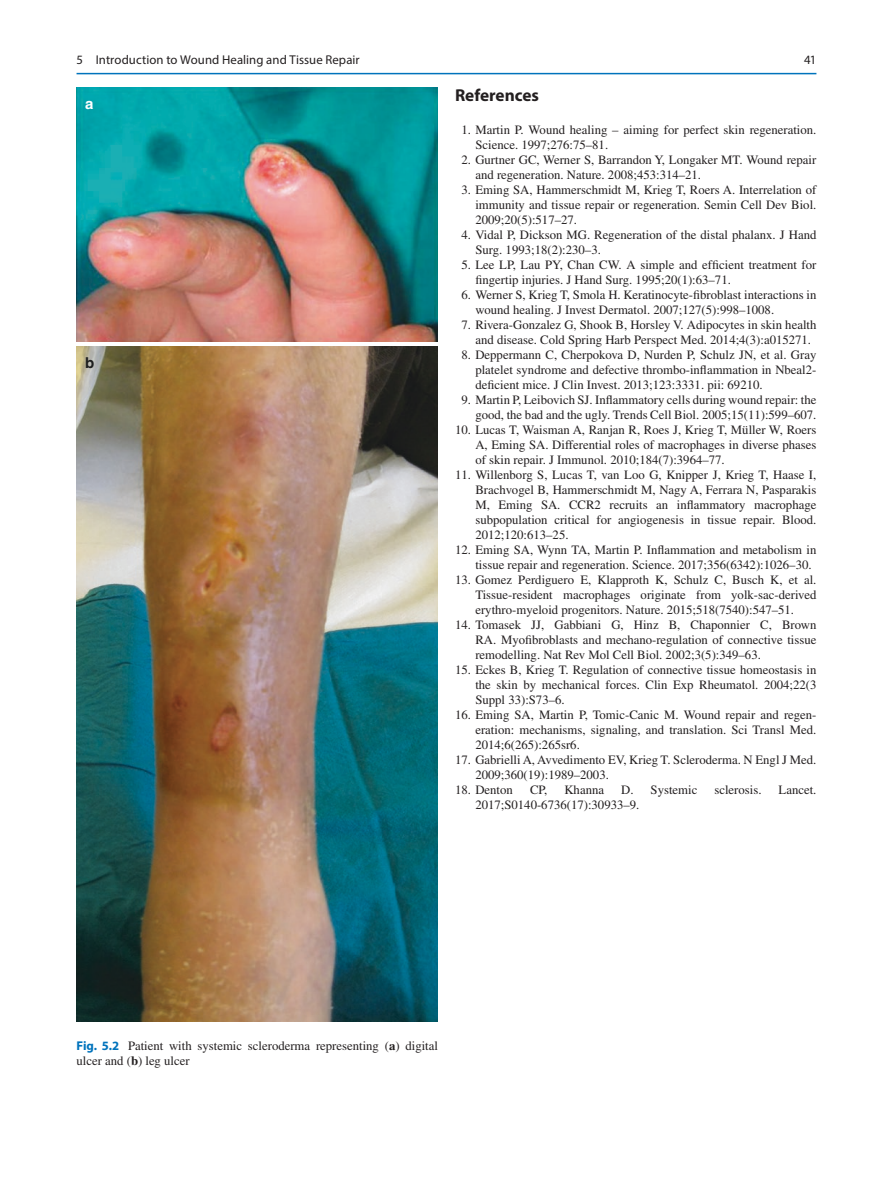
<style>
.page{position:relative;width:893px;height:1187px;background:#fff}
.page>*{position:absolute;margin:0;border:0;box-sizing:border-box;transform-origin:0 0}
.t1{font:700 17.25px "Dfsggf Myriad Pro";color:#231f20}
.t2{font:700 15px "Qqrvxx Helvetica";color:#fff}
.t3{font:700 15px "Qqrvxx Helvetica";color:#1d1e1f}
.t4{font:12.75px/15px "Bljbvx Times LT Std";color:#231f20}
.t5{font:12.75px "Fpqqby Myriad Pro";letter-spacing:.005em;color:#231f20}
.t6{font:12.75px "Cljlwq Myriad Pro";color:#231f20}
.s1{font-family:"Dfsggf Myriad Pro";font-weight:700;color:#0073bc}
.s2{font-family:"Dyqclj Times LT Std";font-weight:700}
</style>
<div class="page">
<img style="left:77px;top:346px;width:361px;height:675px">
<img style="left:77px;top:88px;width:361px;height:254px">
<hr style="left:77px;top:73px;width:739px;height:1px;background:#0073bc">
<p class="t5" style="left:77px;top:52px;width:285px">5 Introduction to Wound Healing and Tissue Repair</p>
<p class="t2" style="left:85px;top:94px;width:10px">a</p>
<p class="t3" style="left:85px;top:353px;width:11px">b</p>
<p class="t6" style="left:804px;top:52px;width:14px">41</p>
<h1 class="t1" style="left:455px;top:83px;width:85px">References</h1>
<p class="t4" style="left:475px;top:122px;width:343px;text-indent:-14px">1. Martin P. Wound healing – aiming for perfect skin regeneration.<br>Science. 1997;276:75–81.</p>
<p class="t4" style="left:475px;top:152px;width:342px;text-indent:-14px">2. Gurtner GC, Werner S, Barrandon Y, Longaker MT. Wound repair and regeneration. Nature. 2008;453:314–21.</p>
<p class="t4" style="left:475px;top:182px;width:343px;text-align:justify;text-indent:-14px">3. Eming SA, Hammerschmidt M, Krieg T, Roers A. Interrelation of immunity and tissue repair or regeneration. Semin Cell Dev Biol.<br>2009;20(5):517–27.</p>
<p class="t4" style="left:475px;top:227px;width:343px;text-indent:-14px">4. Vidal P, Dickson MG. Regeneration of the distal phalanx. J Hand<br>Surg. 1993;18(2):230–3.</p>
<p class="t4" style="left:475px;top:257px;width:343px;text-indent:-14px">5. Lee LP, Lau PY, Chan CW. A simple and efficient treatment for fingertip injuries. J Hand Surg. 1995;20(1):63–71.</p>
<p class="t4" style="left:475px;top:287px;width:343px;text-indent:-14px">6. Werner S, Krieg T, Smola H. Keratinocyte-fibroblast interactions in wound healing. J Invest Dermatol. 2007;127(5):998–1008.</p>
<p class="t4" style="left:475px;top:317px;width:343px;text-indent:-14px">7. Rivera-Gonzalez G, Shook B, Horsley V. Adipocytes in skin health and disease. Cold Spring Harb Perspect Med. 2014;4(3):a015271.</p>
<p class="t4" style="left:475px;top:347px;width:343px;text-align:justify;text-indent:-14px">8. Deppermann C, Cherpokova D, Nurden P, Schulz JN, et al. Gray platelet syndrome and defective thrombo-inflammation in Nbeal2- deficient mice. J Clin Invest. 2013;123:3331. pii: 69210.</p>
<p class="t4" style="left:461px;top:392px;width:357px;text-align:right">9. Martin P, Leibovich SJ. Inflammatory cells during wound repair: the good, the bad and the ugly. Trends Cell Biol. 2005;15(11):599–607.</p>
<p class="t4" style="left:475px;top:422px;width:342px;text-align:justify;text-indent:-20px">10. Lucas T, Waisman A, Ranjan R, Roes J, Krieg T, Müller W, Roers A, Eming SA. Differential roles of macrophages in diverse phases of skin repair. J Immunol. 2010;184(7):3964–77.</p>
<p class="t4" style="left:475px;top:467px;width:343px;text-align:justify;text-indent:-20px">11. Willenborg S, Lucas T, van Loo G, Knipper J, Krieg T, Haase I, Brachvogel B, Hammerschmidt M, Nagy A, Ferrara N, Pasparakis M, Eming SA. CCR2 recruits an inflammatory macrophage subpopulation critical for angiogenesis in tissue repair. Blood.<br>2012;120:613–25.</p>
<p class="t4" style="left:475px;top:542px;width:343px;text-indent:-20px">12. Eming SA, Wynn TA, Martin P. Inflammation and metabolism in tissue repair and regeneration. Science. 2017;356(6342):1026–30.</p>
<p class="t4" style="left:475px;top:572px;width:343px;text-align:justify;text-indent:-20px">13. Gomez Perdiguero E, Klapproth K, Schulz C, Busch K, et al.<br>Tissue-resident macrophages originate from yolk-sac-derived erythro-myeloid progenitors. Nature. 2015;518(7540):547–51.</p>
<p class="t4" style="left:475px;top:617px;width:343px;text-align:justify;text-indent:-20px">14. Tomasek JJ, Gabbiani G, Hinz B, Chaponnier C, Brown RA. Myofibroblasts and mechano-regulation of connective tissue remodelling. Nat Rev Mol Cell Biol. 2002;3(5):349–63.</p>
<p class="t4" style="left:475px;top:662px;width:343px;text-align:justify;text-indent:-20px">15. Eckes B, Krieg T. Regulation of connective tissue homeostasis in the skin by mechanical forces. Clin Exp Rheumatol. 2004;22(3<br>Suppl 33):S73–6.</p>
<p class="t4" style="left:475px;top:707px;width:343px;text-align:justify;text-indent:-20px">16. Eming SA, Martin P, Tomic-Canic M. Wound repair and regen&shy;eration: mechanisms, signaling, and translation. Sci Transl Med.<br>2014;6(265):265sr6.</p>
<p class="t4" style="left:475px;top:752px;width:343px;text-indent:-20px">17. Gabrielli A, Avvedimento EV, Krieg T. Scleroderma. N Engl J Med.<br>2009;360(19):1989–2003.</p>
<p class="t4" style="left:455px;top:782px;width:59px">18. Denton</p>
<p class="t4" style="left:530px;top:782px;width:19px">CP,</p>
<p class="t4" style="left:564px;top:782px;width:41px">Khanna</p>
<p class="t4" style="left:621px;top:782px;width:78px">D. Systemic</p>
<p class="t4" style="left:714px;top:782px;width:49px">sclerosis.</p>
<p class="t4" style="left:779px;top:782px;width:39px">Lancet.</p>
<p class="t4" style="left:475px;top:797px;width:165px">2017;S0140-6736(17):30933–9.</p>
<p class="t4" style="left:77px;top:1038px;width:363px"><span class="s1">Fig. 5.2</span> Patient with systemic scleroderma representing (<span class="s2">a</span>) digital ulcer and (<span class="s2">b</span>) leg ulcer</p>
</div>
